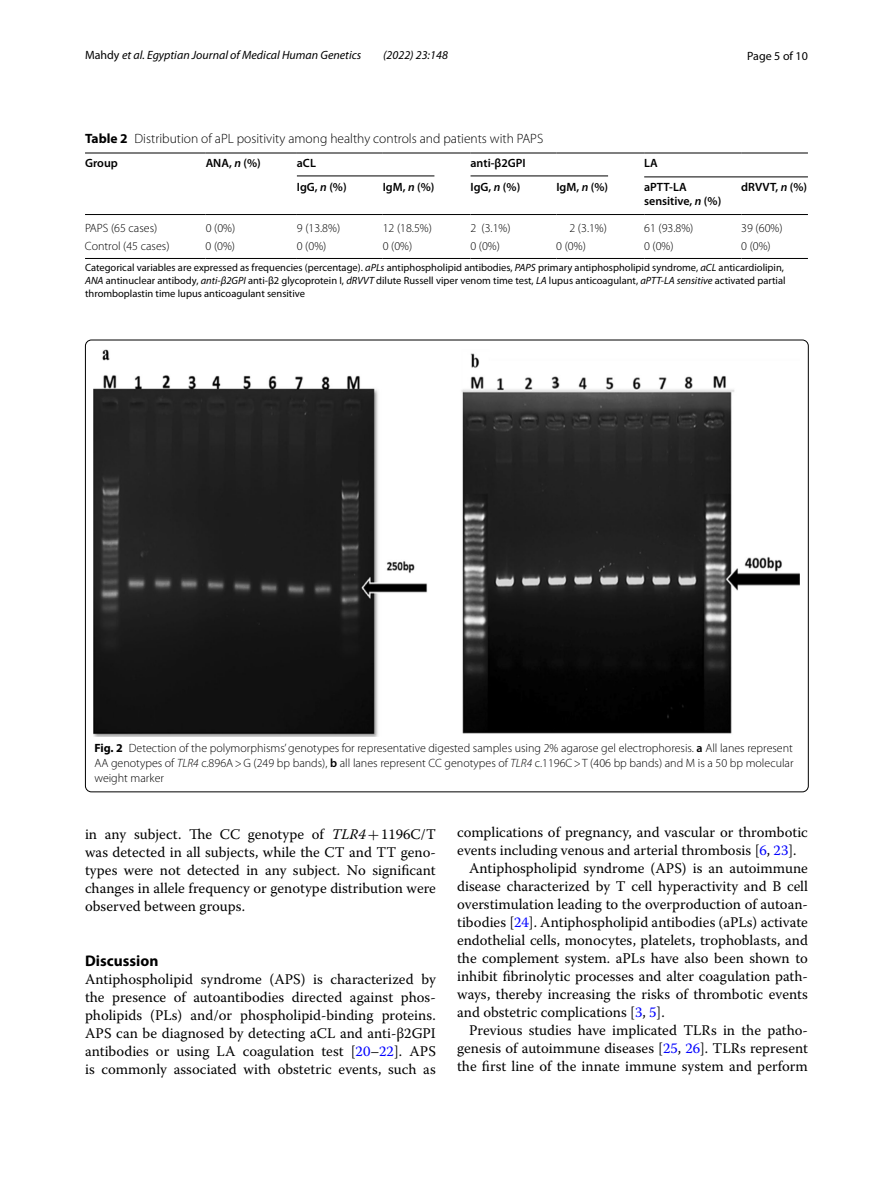
<style>
.page{position:relative;width:893px;height:1187px;background:#fff}
.page>*{position:absolute;margin:0;border:0;box-sizing:border-box;transform-origin:0 0}
.t1{font:700 15.45px "Myriad Pro";color:#000}
.t2{font:14.7px/18px "Warnock Pro";color:#000;text-align:justify}
.t3{font:300 13.5px "Myriad Pro";color:#000}
.t4{font:300 12px/15px "Myriad Pro";color:#000;text-align:justify}
.t5{font:600 12px/13.5px "Myriad Pro";color:#000}
.t6{font:italic 12px "Myriad Pro";color:#000}
.t7{font:12px "Myriad Pro";color:#000}
.t8{font:10.5px/12.8px "Myriad Pro";color:#000}
.s1{font-style:normal}
.s2{font-weight:700}
.s3{font-style:italic}
.s4{font-weight:600}
.s5{font-family:"MTSY"}
.s6{color:#00f}
</style>
<div class="page">
<hr style="left:85px;top:153px;width:121px;height:1px;background:#000">
<hr style="left:85px;top:214px;width:121px;height:1px;background:#000">
<hr style="left:206px;top:153px;width:91px;height:1px;background:#000">
<hr style="left:206px;top:214px;width:91px;height:1px;background:#000">
<hr style="left:297px;top:153px;width:86px;height:1px;background:#000">
<hr style="left:383px;top:153px;width:88px;height:1px;background:#000">
<hr style="left:471px;top:153px;width:85px;height:1px;background:#000">
<hr style="left:556px;top:153px;width:88px;height:1px;background:#000">
<hr style="left:644px;top:153px;width:97px;height:1px;background:#000">
<hr style="left:741px;top:153px;width:67px;height:1px;background:#000">
<hr style="left:297px;top:214px;width:86px;height:1px;background:#000">
<hr style="left:383px;top:214px;width:88px;height:1px;background:#000">
<hr style="left:471px;top:214px;width:85px;height:1px;background:#000">
<hr style="left:556px;top:214px;width:88px;height:1px;background:#000">
<hr style="left:644px;top:214px;width:97px;height:1px;background:#000">
<hr style="left:741px;top:214px;width:67px;height:1px;background:#000">
<hr style="left:85px;top:258px;width:121px;height:1px;background:#000">
<hr style="left:206px;top:258px;width:91px;height:1px;background:#000">
<hr style="left:297px;top:258px;width:86px;height:1px;background:#000">
<hr style="left:383px;top:258px;width:88px;height:1px;background:#000">
<hr style="left:471px;top:258px;width:85px;height:1px;background:#000">
<hr style="left:556px;top:258px;width:88px;height:1px;background:#000">
<hr style="left:644px;top:258px;width:97px;height:1px;background:#000">
<hr style="left:741px;top:258px;width:67px;height:1px;background:#000">
<hr style="left:297px;top:176px;width:137px;height:1px;background:#000">
<hr style="left:471px;top:176px;width:137px;height:1px;background:#000">
<hr style="left:644px;top:177px;width:164px;height:1px;background:#000">
<img style="left:94px;top:349px;width:706px;height:388px">
<p class="t6" style="left:85px;top:48px;width:278px"><span class="s1">Mahdy</span> et al. Egyptian Journal of Medical Human Genetics</p>
<p class="t6" style="left:383px;top:48px;width:66px">(2022) 23:148</p>
<p class="t7" style="left:747px;top:48px;width:62px">Page 5 of 10</p>
<p class="t3" style="left:85px;top:131px;width:460px"><span class="s2">Table 2</span> Distribution of aPL positivity among healthy controls and patients with PAPS</p>
<p class="t5" style="left:85px;top:156px;width:34px">Group</p>
<p class="t5" style="left:206px;top:156px;width:57px">ANA, <span class="s3">n</span> (%)</p>
<p class="t5" style="left:297px;top:156px;width:21px">aCL</p>
<p class="t5" style="left:471px;top:156px;width:57px">anti-β2GPI</p>
<p class="t5" style="left:644px;top:156px;width:15px">LA</p>
<p class="t5" style="left:297px;top:180px;width:51px">IgG, <span class="s3">n</span> (%)</p>
<p class="t5" style="left:383px;top:180px;width:53px">IgM, <span class="s3">n</span> (%)</p>
<p class="t5" style="left:471px;top:180px;width:51px">IgG, <span class="s3">n</span> (%)</p>
<p class="t5" style="left:556px;top:180px;width:53px">IgM, <span class="s3">n</span> (%)</p>
<p class="t5" style="left:644px;top:180px;width:79px">aPTT-LA sensitive, <span class="s3">n</span> (%)</p>
<p class="t5" style="left:741px;top:180px;width:67px">dRVVT, <span class="s3">n</span> (%)</p>
<p class="t4" style="left:85px;top:220px;width:74px">PAPS (65 cases)</p>
<p class="t4" style="left:206px;top:220px;width:31px">0 (0%)</p>
<p class="t4" style="left:297px;top:220px;width:45px">9 (13.8%)</p>
<p class="t4" style="left:383px;top:220px;width:51px">12 (18.5%)</p>
<p class="t4" style="left:470px;top:220px;width:42px">2 (3.1%)</p>
<p class="t4" style="left:569px;top:220px;width:39px">2 (3.1%)</p>
<p class="t4" style="left:644px;top:220px;width:51px">61 (93.8%)</p>
<p class="t4" style="left:741px;top:220px;width:43px">39 (60%)</p>
<p class="t4" style="left:85px;top:238px;width:86px">Control (45 cases)</p>
<p class="t4" style="left:206px;top:238px;width:31px">0 (0%)</p>
<p class="t4" style="left:297px;top:238px;width:31px">0 (0%)</p>
<p class="t4" style="left:383px;top:238px;width:31px">0 (0%)</p>
<p class="t4" style="left:470px;top:238px;width:31px">0 (0%)</p>
<p class="t4" style="left:556px;top:238px;width:31px">0 (0%)</p>
<p class="t4" style="left:644px;top:238px;width:31px">0 (0%)</p>
<p class="t4" style="left:741px;top:238px;width:31px">0 (0%)</p>
<p class="t8" style="left:85px;top:261px;width:702px">Categorical variables are expressed as frequencies (percentage). <span class="s3">aPLs</span> antiphospholipid antibodies, <span class="s3">PAPS</span> primary antiphospholipid syndrome, <span class="s3">aCL</span> anticardiolipin,<br><span class="s3">ANA</span> antinuclear antibody, <span class="s3">anti-β2GPI</span> anti-β2 glycoprotein I, <span class="s3">dRVVT</span> dilute Russell viper venom time test, <span class="s3">LA</span> lupus anticoagulant, <span class="s3">aPTT-LA sensitive</span> activated partial thromboplastin time lupus anticoagulant sensitive</p>
<p class="t4" style="left:94px;top:740px;width:701px"><span class="s2">Fig. 2</span> Detection of the polymorphisms’ genotypes for representative digested samples using 2% agarose gel electrophoresis. <span class="s4">a</span> All lanes represent AA genotypes of <span class="s3">TLR4</span> c.896A&gt;G (249 bp bands), <span class="s4">b</span> all lanes represent CC genotypes of <span class="s3">TLR4</span> c.1196C&gt;T (406 bp bands) and M is a 50 bp molecular weight marker</p>
<p class="t2" style="left:85px;top:825px;width:352px">in any subject. The CC genotype of <span class="s3">TLR4</span><span class="s5">+</span>1196C/T was detected in all subjects, while the CT and TT geno&shy;types were not detected in any subject. No significant changes in allele frequency or genotype distribution were observed between groups.</p>
<p class="t1" style="left:85px;top:950px;width:75px">Discussion</p>
<p class="t2" style="left:85px;top:970px;width:352px">Antiphospholipid syndrome (APS) is characterized by the presence of autoantibodies directed against phos&shy;pholipids (PLs) and/or phospholipid-binding proteins.<br>APS can be diagnosed by detecting aCL and anti-β2GPI antibodies or using LA coagulation test [<span class="s6">20</span>–<span class="s6">22</span>]. APS is commonly associated with obstetric events, such as</p>
<p class="t2" style="left:457px;top:823px;width:352px">complications of pregnancy, and vascular or thrombotic</p>
<p class="t2" style="left:457px;top:841px;width:341px">events including venous and arterial thrombosis [<span class="s6">6</span>, <span class="s6">23</span>].</p>
<p class="t2" style="left:469px;top:859px;width:340px">Antiphospholipid syndrome (APS) is an autoimmune</p>
<p class="t2" style="left:457px;top:877px;width:352px">disease characterized by T cell hyperactivity and B cell</p>
<p class="t2" style="left:457px;top:895px;width:352px">overstimulation leading to the overproduction of autoan-</p>
<p class="t2" style="left:457px;top:913px;width:352px">tibodies [<span class="s6">24</span>]. Antiphospholipid antibodies (aPLs) activate</p>
<p class="t2" style="left:457px;top:931px;width:352px">endothelial cells, monocytes, platelets, trophoblasts, and</p>
<p class="t2" style="left:457px;top:949px;width:352px">the complement system. aPLs have also been shown to</p>
<p class="t2" style="left:457px;top:967px;width:352px">inhibit fibrinolytic processes and alter coagulation path-</p>
<p class="t2" style="left:457px;top:985px;width:352px">ways, thereby increasing the risks of thrombotic events</p>
<p class="t2" style="left:457px;top:1003px;width:209px">and obstetric complications [<span class="s6">3</span>, <span class="s6">5</span>].</p>
<p class="t2" style="left:469px;top:1021px;width:340px">Previous studies have implicated TLRs in the patho-</p>
<p class="t2" style="left:457px;top:1039px;width:352px">genesis of autoimmune diseases [<span class="s6">25</span>, <span class="s6">26</span>]. TLRs represent</p>
<p class="t2" style="left:457px;top:1057px;width:352px">the first line of the innate immune system and perform</p>
</div>
